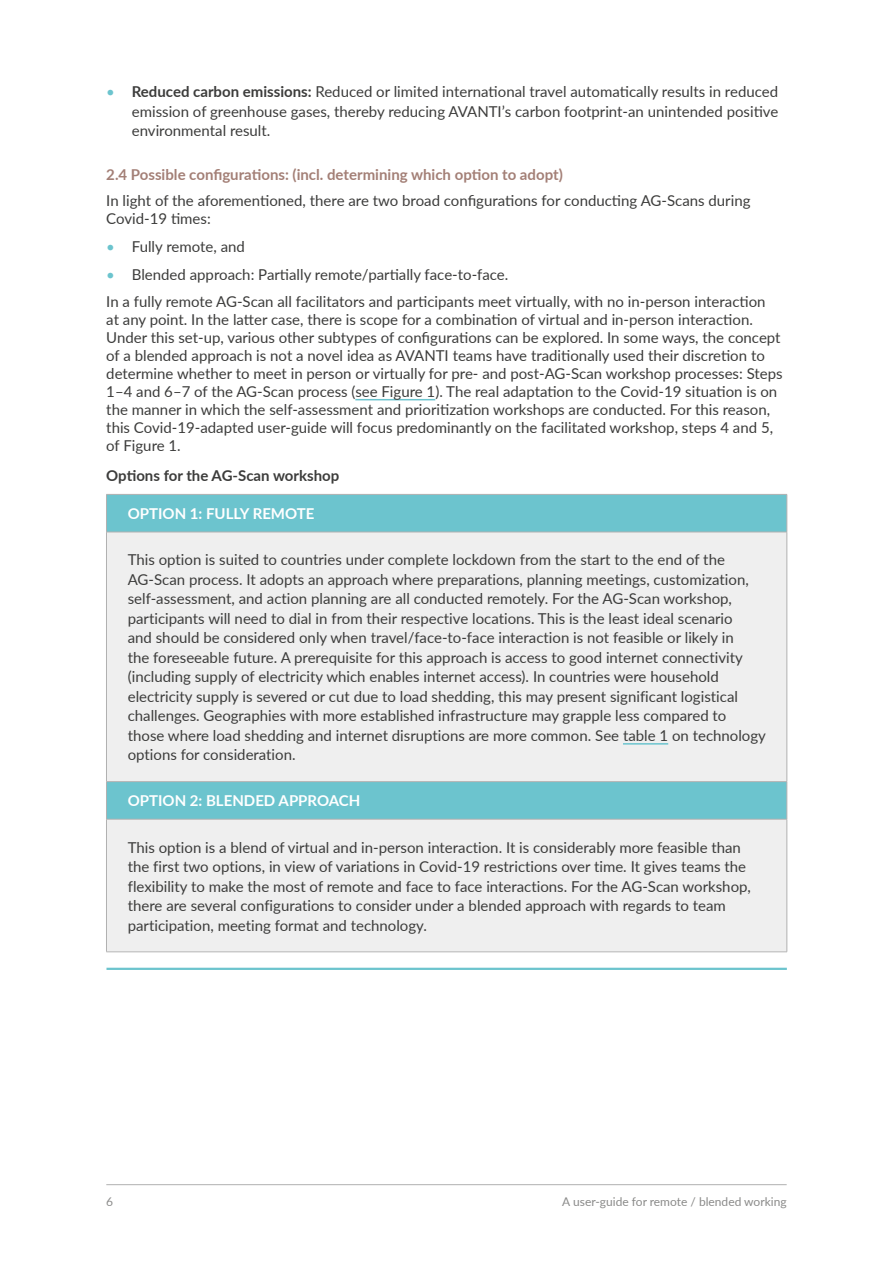
<style>
.page{position:relative;width:893px;height:1263px;background:#fff}
.page>*{position:absolute;margin:0;border:0;box-sizing:border-box;transform-origin:0 0}
.t1{font:15px/19.5px "Lato";color:#3c3c3b}
.t2{font:700 15px "Lato";color:#a37f76}
.t3{font:700 15px "Lato";color:#fff}
.t4{font:700 15px "Lato";color:#3c3c3b}
.t5{font:12px "Lato";color:#8a8a89}
.s1{color:#6cc4ce}
.s2{font-weight:700}
</style>
<div class="page">
<hr style="left:106px;top:1184px;width:681px;height:1px;background:#b1b1b1">
<hr style="left:355px;top:399px;width:80px;height:1px;background:#6cc4ce">
<div style="left:107px;top:495px;width:680px;height:324px;background:#6cc4ce"></div>
<div style="left:106px;top:532px;width:681px;height:250px;background:#efefef"></div>
<div style="left:106px;top:819px;width:681px;height:133px;background:#efefef"></div>
<hr style="left:106px;top:494px;width:681px;height:1px;background:#b1b1b1">
<hr style="left:106px;top:495px;width:1px;height:37px;background:#b1b1b1">
<hr style="left:787px;top:495px;width:1px;height:37px;background:#b1b1b1">
<hr style="left:106px;top:532px;width:681px;height:1px;background:#b1b1b1">
<hr style="left:106px;top:819px;width:1px;height:133px;background:#b1b1b1">
<hr style="left:787px;top:819px;width:1px;height:133px;background:#b1b1b1">
<hr style="left:106px;top:951px;width:681px;height:1px;background:#b1b1b1">
<hr style="left:106px;top:968px;width:681px;height:2px;background:#6cc4ce">
<hr style="left:106px;top:782px;width:1px;height:37px;background:#b1b1b1">
<hr style="left:787px;top:782px;width:1px;height:37px;background:#b1b1b1">
<hr style="left:106px;top:819px;width:681px;height:1px;background:#b1b1b1">
<hr style="left:106px;top:532px;width:1px;height:249px;background:#b1b1b1">
<hr style="left:787px;top:532px;width:1px;height:249px;background:#b1b1b1">
<hr style="left:106px;top:781px;width:681px;height:1px;background:#b1b1b1">
<hr style="left:623px;top:743px;width:45px;height:2px;background:#6cc4ce">
<p class="t1" style="left:132px;top:81px;width:648px;text-align:justify;text-indent:-26px"><span class="s1">•</span> <span class="s2">Reduced carbon emissions:</span> Reduced or limited international travel automatically results in reduced emission of greenhouse gases, thereby reducing AVANTI’s carbon footprint-an unintended positive environmental result.</p>
<p class="t2" style="left:106px;top:163px;width:458px">2.4 Possible configurations: (incl. determining which option to adopt)</p>
<p class="t1" style="left:106px;top:191px;width:646px;line-height:18px">In light of the aforementioned, there are two broad configurations for conducting AG-Scans during<br>Covid-19 times:</p>
<p class="t1" style="left:106px;top:236px;width:140px"><span class="s1">•</span> Fully remote, and</p>
<p class="t1" style="left:106px;top:261px;width:661px;line-height:26.5px"><span class="s1">•</span> Blended approach: Partially remote/partially face-to-face.<br>In a fully remote AG-Scan all facilitators and participants meet virtually, with no in-person interaction</p>
<p class="t1" style="left:106px;top:310px;width:678px;line-height:18px">at any point. In the latter case, there is scope for a combination of virtual and in-person interaction.<br>Under this set-up, various other subtypes of configurations can be explored. In some ways, the concept of a blended approach is not a novel idea as AVANTI teams have traditionally used their discretion to determine whether to meet in person or virtually for pre- and post-AG-Scan workshop processes: Steps 1–4 and 6–7 of the AG-Scan process (see Figure 1). The real adaptation to the Covid-19 situation is on the manner in which the self-assessment and prioritization workshops are conducted. For this reason, this Covid-19-adapted user-guide will focus predominantly on the facilitated workshop, steps 4 and 5, of Figure 1.</p>
<p class="t4" style="left:106px;top:465px;width:235px">Options for the AG-Scan workshop</p>
<p class="t3" style="left:128px;top:503px;width:188px">OPTION 1: FULLY REMOTE</p>
<p class="t1" style="left:128px;top:549px;width:640px">This option is suited to countries under complete lockdown from the start to the end of the AG-Scan process. It adopts an approach where preparations, planning meetings, customization, self-assessment, and action planning are all conducted remotely. For the AG-Scan workshop, participants will need to dial in from their respective locations. This is the least ideal scenario<br>and should be considered only when travel/face-to-face interaction is not feasible or likely in<br>the foreseeable future. A prerequisite for this approach is access to good internet connectivity (including supply of electricity which enables internet access). In countries were household electricity supply is severed or cut due to load shedding, this may present significant logistical challenges. Geographies with more established infrastructure may grapple less compared to those where load shedding and internet disruptions are more common. See table 1 on technology options for consideration.</p>
<p class="t3" style="left:128px;top:790px;width:234px">OPTION 2: BLENDED APPROACH</p>
<p class="t1" style="left:128px;top:837px;width:625px">This option is a blend of virtual and in-person interaction. It is considerably more feasible than the first two options, in view of variations in Covid-19 restrictions over time. It gives teams the flexibility to make the most of remote and face to face interactions. For the AG-Scan workshop, there are several configurations to consider under a blended approach with regards to team participation, meeting format and technology.</p>
<p class="t5" style="left:106px;top:1193px;width:8px">6</p>
<p class="t5" style="left:562px;top:1193px;width:226px">A user-guide for remote / blended working</p>
</div>
